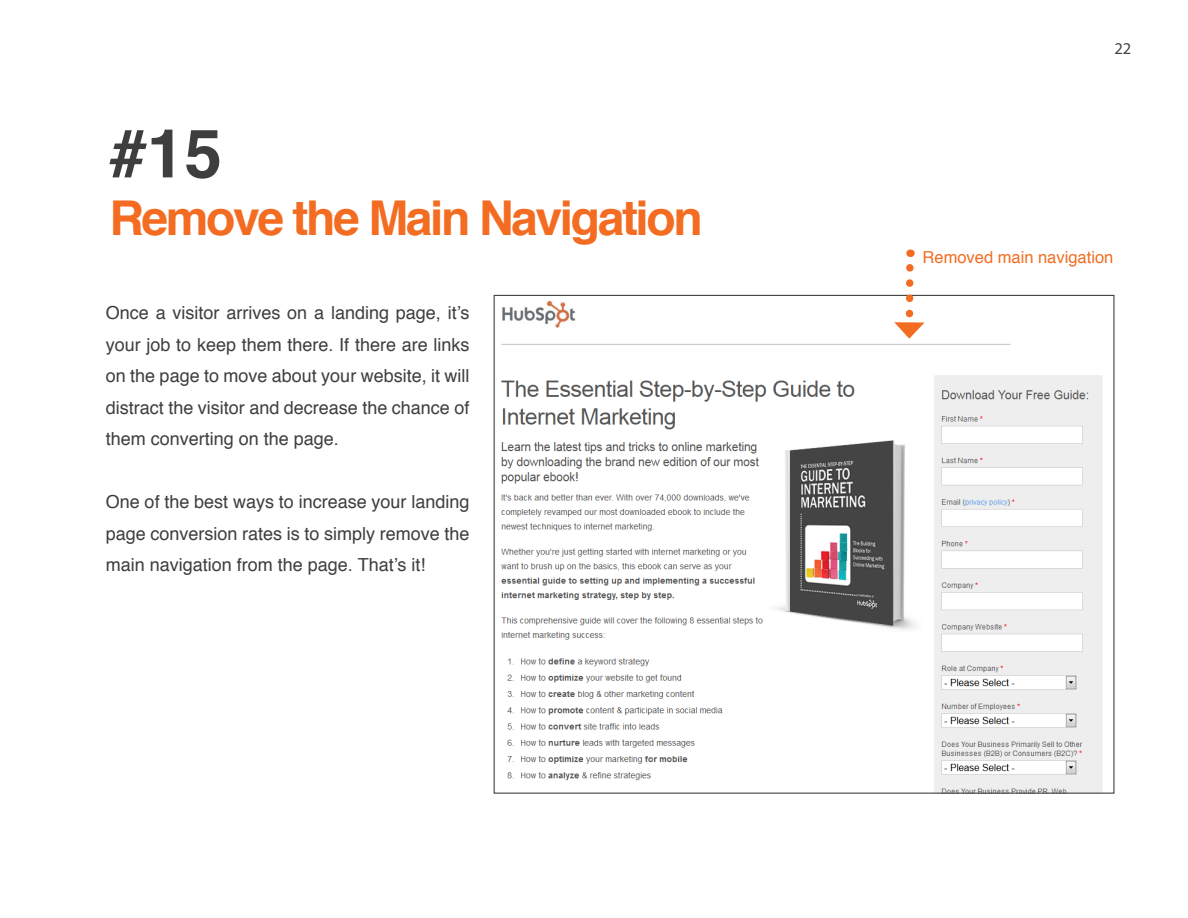
<style>
.page{position:relative;width:1188px;height:918px;background:#fff}
.page>*{position:absolute;margin:0;border:0;box-sizing:border-box;transform-origin:0 0}
.t1{font:700 67.5px "Helvetica";color:#3e3e3f}
.t2{font:700 48px "Helvetica";letter-spacing:-.05em;color:#f36c21}
.t3{font:18px/31.5px "Helvetica";color:#3e3e3f;text-align:justify}
.CTA_2ndary_style{font:16.5px "Helvetica";color:#f36c21}
.t4{font:16.5px "Myriad Pro";color:#434343}
</style>
<div class="page">
<img style="left:501px;top:300px;width:601px;height:492px">
<div style="left:1010px;top:299px;width:101px;height:67px;background:#fff;border-radius:18px"></div>
<svg style="left:894px;top:250px;width:31px;height:89px"></svg>
<p class="t1" style="left:109px;top:99px;width:114px">#15</p>
<p class="t2" style="left:109px;top:179px;width:595px">Remove the Main Navigation</p>
<p class="t3" style="left:106px;top:298px;width:365px">Once a visitor arrives on a landing page, it’s your job to keep them there. If there are links on the page to move about your website, it will distract the visitor and decrease the chance of them converting on the page.</p>
<p class="t3" style="left:106px;top:487px;width:365px">One of the best ways to increase your landing page conversion rates is to simply remove the main navigation from the page. That’s it!</p>
<p class="t4" style="left:1114px;top:38px;width:18px">22</p>
<p class="CTA_2ndary_style" style="left:923px;top:244px;width:192px">Removed main navigation</p>
</div>
